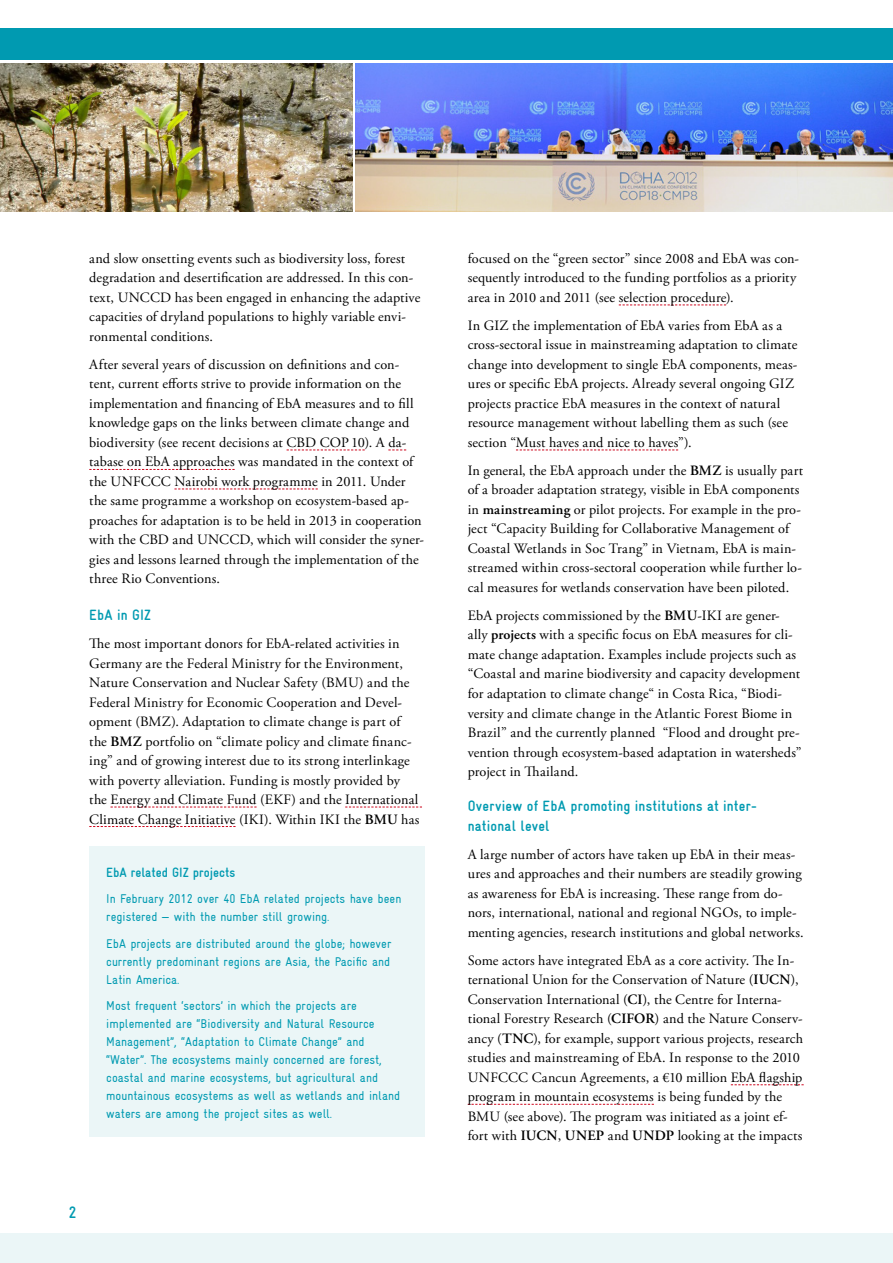
<style>
.page{position:relative;width:893px;height:1263px;background:#fff}
.page>*{position:absolute;margin:0;border:0;box-sizing:border-box;transform-origin:0 0}
.Zwischentitel{font:700 condensed 16.5px "Gravur";color:#009ab1}
.Zwischentitel_2{font:700 condensed 15px/19.5px "Gravur";letter-spacing:.015em;color:#009ab1}
.Fließtext{font:14.25px/19.5px "Adobe Garamond Pro";letter-spacing:.01em;color:#000}
.Kastentext{font:700 condensed 13.5px "Gravur";color:#009ab1}
.Kastentext-2{font:condensed 12.75px/18px "Gravur";color:#009ab1}
.s1{font-weight:600}
</style>
<div class="page">
<div style="left:0;top:1233px;width:893px;height:30px;background:#ebf6f7"></div>
<div style="left:0;top:28px;width:893px;height:32px;background:#009ab1"></div>
<svg style="left:287px;top:450px;width:78px;height:1px"></svg>
<svg style="left:388px;top:450px;width:18px;height:1px"></svg>
<svg style="left:89px;top:469px;width:146px;height:1px"></svg>
<svg style="left:174px;top:489px;width:144px;height:1px"></svg>
<svg style="left:111px;top:807px;width:146px;height:1px"></svg>
<svg style="left:345px;top:807px;width:77px;height:1px"></svg>
<svg style="left:89px;top:826px;width:147px;height:1px"></svg>
<svg style="left:619px;top:305px;width:107px;height:1px"></svg>
<svg style="left:516px;top:450px;width:162px;height:1px"></svg>
<svg style="left:731px;top:1084px;width:73px;height:1px"></svg>
<svg style="left:468px;top:1104px;width:186px;height:1px"></svg>
<div style="left:89px;top:846px;width:336px;height:291px;background:#ebf6f7"></div>
<img style="left:0;top:63px;width:353px;height:149px">
<img style="left:355px;top:63px;width:538px;height:149px">
<p class="Fließtext" style="left:89px;top:249px;width:333px">and slow onsetting events such as biodiversity loss, forest degradation and desertification are addressed. In this con&shy;text, UNCCD has been engaged in enhancing the adaptive capacities of dryland populations to highly variable envi&shy;ronmental conditions.</p>
<p class="Fließtext" style="left:89px;top:355px;width:336px">After several years of discussion on definitions and con&shy;tent, current efforts strive to provide information on the implementation and financing of EbA measures and to fill knowledge gaps on the links between climate change and biodiversity (see recent decisions at CBD COP 10). A da&shy;tabase on EbA approaches was mandated in the context of the UNFCCC Nairobi work programme in 2011. Under the same programme a workshop on ecosystem-based ap&shy;proaches for adaptation is to be held in 2013 in cooperation with the CBD and UNCCD, which will consider the syner&shy;gies and lessons learned through the implementation of the three Rio Conventions.</p>
<p class="Zwischentitel_2" style="left:89px;top:605px;width:63px">EbA in GIZ</p>
<p class="Fließtext" style="left:89px;top:634px;width:332px">The most important donors for EbA-related activities in Germany are the Federal Ministry for the Environment, Nature Conservation and Nuclear Safety (BMU) and the Federal Ministry for Economic Cooperation and Devel&shy;opment (BMZ). Adaptation to climate change is part of the <span class="s1">BMZ</span> portfolio on “climate policy and climate financ&shy;ing” and of growing interest due to its strong interlinkage with poverty alleviation. Funding is mostly provided by the Energy and Climate Fund (EKF) and the International Climate Change Initiative (IKI). Within IKI the <span class="s1">BMU</span> has</p>
<p class="Kastentext" style="left:106px;top:865px;width:130px">EbA related GIZ projects</p>
<p class="Kastentext-2" style="left:106px;top:890px;width:297px">In February 2012 over 40 EbA related projects have been registered — with the number still growing.</p>
<p class="Kastentext-2" style="left:106px;top:934px;width:287px;text-align:justify">EbA projects are distributed around the globe; however currently predominant regions are Asia, the Pacific and Latin America.</p>
<p class="Kastentext-2" style="left:106px;top:997px;width:296px">Most frequent ‘sectors’ in which the projects are implemented are “Biodiversity and Natural Resource Management”, “Adaptation to Climate Change” and “Water”. The ecosystems mainly concerned are forest, coastal and marine ecosystems, but agricultural and mountainous ecosystems as well as wetlands and inland waters are among the project sites as well.</p>
<p class="Zwischentitel" style="left:69px;top:1203px;width:9px">2</p>
<p class="Fließtext" style="left:468px;top:249px;width:333px">focused on the “green sector” since 2008 and EbA was con&shy;sequently introduced to the funding portfolios as a priority area in 2010 and 2011 (see selection procedure).</p>
<p class="Fließtext" style="left:468px;top:316px;width:331px">In GIZ the implementation of EbA varies from EbA as a cross-sectoral issue in mainstreaming adaptation to climate change into development to single EbA components, meas&shy;ures or specific EbA projects. Already several ongoing GIZ projects practice EbA measures in the context of natural resource management without labelling them as such (see section “Must haves and nice to haves”).</p>
<p class="Fließtext" style="left:468px;top:461px;width:337px">In general, the EbA approach under the <span class="s1">BMZ</span> is usually part of a broader adaptation strategy, visible in EbA components in <span class="s1">mainstreaming</span> or pilot projects. For example in the pro&shy;ject “Capacity Building for Collaborative Management of Coastal Wetlands in Soc Trang” in Vietnam, EbA is main&shy;streamed within cross-sectoral cooperation while further lo&shy;cal measures for wetlands conservation have been piloted.</p>
<p class="Fließtext" style="left:468px;top:606px;width:335px">EbA projects commissioned by the <span class="s1">BMU</span>-IKI are gener&shy;ally <span class="s1">projects</span> with a specific focus on EbA measures for cli&shy;mate change adaptation. Examples include projects such as “Coastal and marine biodiversity and capacity development for adaptation to climate change“ in Costa Rica, “Biodi&shy;versity and climate change in the Atlantic Forest Biome in Brazil” and the currently planned “Flood and drought pre&shy;vention through ecosystem-based adaptation in watersheds” project in Thailand.</p>
<p class="Zwischentitel_2" style="left:468px;top:796px;width:291px">Overview of EbA promoting institutions at inter&shy;national level</p>
<p class="Fließtext" style="left:468px;top:845px;width:337px">A large number of actors have taken up EbA in their meas&shy;ures and approaches and their numbers are steadily growing as awareness for EbA is increasing. These range from do&shy;nors, international, national and regional NGOs, to imple&shy;menting agencies, research institutions and global networks.</p>
<p class="Fließtext" style="left:468px;top:951px;width:337px">Some actors have integrated EbA as a core activity. The In&shy;ternational Union for the Conservation of Nature (<span class="s1">IUCN</span>), Conservation International (<span class="s1">CI</span>), the Centre for Interna&shy;tional Forestry Research (<span class="s1">CIFOR</span>) and the Nature Conserv&shy;ancy (<span class="s1">TNC</span>), for example, support various projects, research studies and mainstreaming of EbA. In response to the 2010<br>UNFCCC Cancun Agreements, a €10 million EbA flagship program in mountain ecosystems is being funded by the BMU (see above). The program was initiated as a joint ef&shy;fort with <span class="s1">IUCN</span>, <span class="s1">UNEP</span> and <span class="s1">UNDP</span> looking at the impacts</p>
</div>
